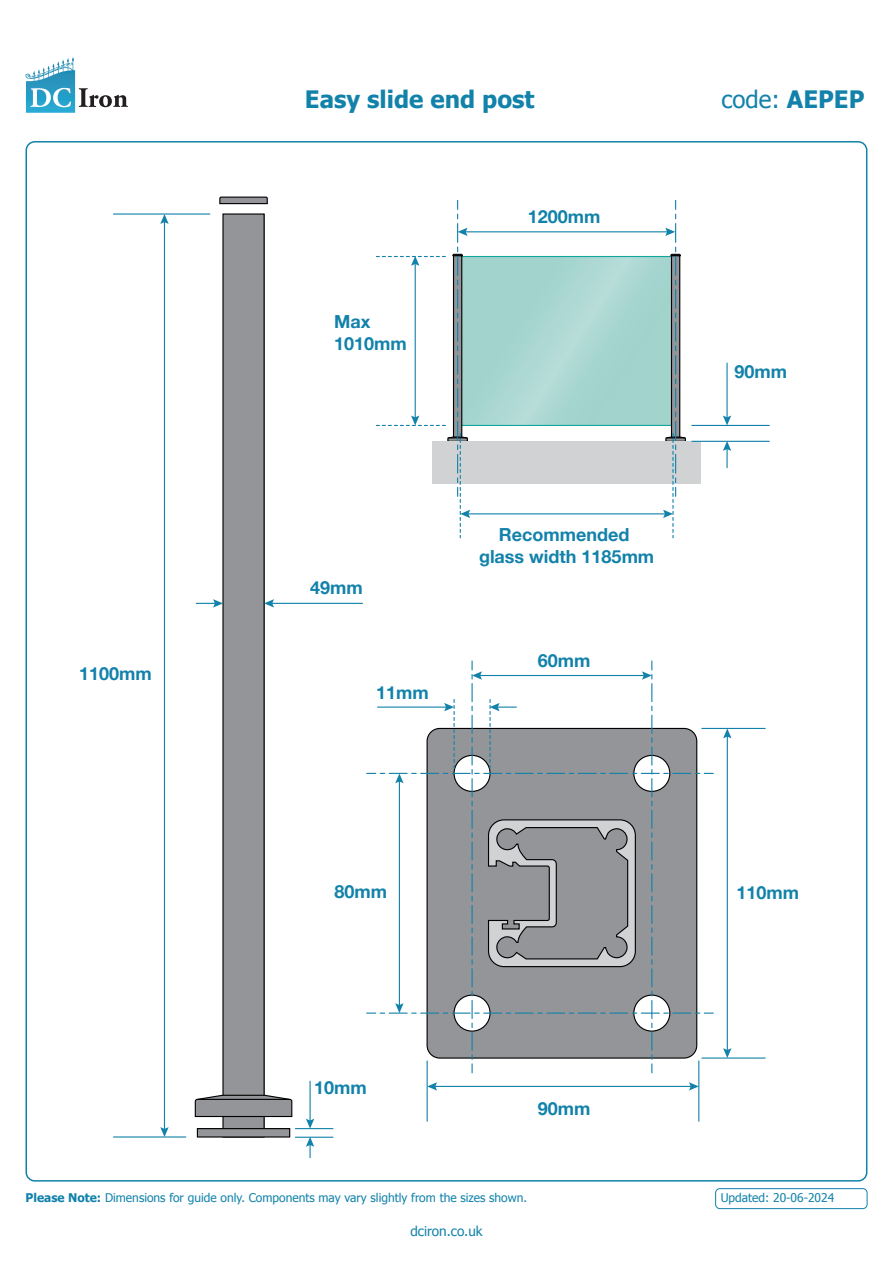
<style>
.page{position:relative;width:893px;height:1263px;background:#fff}
.page>*{position:absolute;margin:0;border:0;box-sizing:border-box;transform-origin:0 0}
.Product_Name{font:700 24px "Tahoma";color:#1282aa}
.Product_Name-2{font:24px "Tahoma";color:#1282aa}
.t1{font:700 18px/21.6px "Helvetica Neue";color:#1282aa}
.t2{font:13.5px "Tahoma";color:#1282aa}
.Product_Name-3{font:12px "Tahoma";color:#1282aa}
.s1{font-weight:700}
</style>
<div class="page">
<div style="left:715px;top:1188px;width:152px;height:21px;border:1px solid #1282aa;border-radius:4px"></div>
<div style="left:223px;top:214px;width:41px;height:923px;background:#939598"></div>
<div style="left:222px;top:213px;width:43px;height:924px;border:1px solid #000001"></div>
<div style="left:197px;top:1128px;width:93px;height:9px;background:#939598"></div>
<div style="left:197px;top:1128px;width:93px;height:9px;border:1px solid #000001"></div>
<svg style="left:194px;top:1094px;width:99px;height:23px"></svg>
<hr style="left:198px;top:1099px;width:91px;height:1px;background:#000001">
<svg style="left:219px;top:196px;width:49px;height:9px"></svg>
<div style="left:432px;top:441px;width:268px;height:43px;background:#d1d2d4"></div>
<hr style="left:692px;top:441px;width:77px;height:1px;background:#1282aa">
<hr style="left:692px;top:425px;width:77px;height:1px;background:#1282aa">
<hr style="left:113px;top:213px;width:97px;height:2px;background:#1282aa">
<hr style="left:113px;top:1136px;width:73px;height:1px;background:#1282aa">
<hr style="left:164px;top:221px;width:1px;height:909px;background:#1282aa">
<svg style="left:160px;top:1127px;width:9px;height:10px"></svg>
<svg style="left:160px;top:214px;width:9px;height:10px"></svg>
<hr style="left:271px;top:603px;width:91px;height:1px;background:#1282aa">
<svg style="left:264px;top:599px;width:10px;height:8px"></svg>
<svg style="left:196px;top:599px;width:27px;height:8px"></svg>
<hr style="left:726px;top:363px;width:2px;height:56px;background:#1282aa">
<svg style="left:723px;top:416px;width:8px;height:9px"></svg>
<hr style="left:726px;top:448px;width:2px;height:20px;background:#1282aa">
<svg style="left:723px;top:441px;width:8px;height:10px"></svg>
<hr style="left:702px;top:1057px;width:63px;height:1px;background:#1282aa">
<hr style="left:702px;top:728px;width:63px;height:1px;background:#1282aa">
<hr style="left:727px;top:735px;width:1px;height:316px;background:#1282aa">
<svg style="left:723px;top:1048px;width:8px;height:10px"></svg>
<svg style="left:723px;top:729px;width:8px;height:9px"></svg>
<hr style="left:427px;top:1061px;width:1px;height:60px;background:#1282aa">
<hr style="left:698px;top:1061px;width:1px;height:60px;background:#1282aa">
<hr style="left:434px;top:1086px;width:258px;height:1px;background:#1282aa">
<svg style="left:427px;top:1082px;width:10px;height:8px"></svg>
<svg style="left:689px;top:1082px;width:10px;height:8px"></svg>
<svg style="left:367px;top:661px;width:346px;height:412px"></svg>
<svg style="left:376px;top:200px;width:310px;height:338px"></svg>
<hr style="left:295px;top:1137px;width:38px;height:1px;background:#1282aa">
<hr style="left:295px;top:1128px;width:38px;height:1px;background:#1282aa">
<hr style="left:309px;top:1081px;width:2px;height:41px;background:#1282aa">
<svg style="left:306px;top:1119px;width:8px;height:9px"></svg>
<svg style="left:306px;top:1137px;width:8px;height:20px"></svg>
<svg style="left:38px;top:57px;width:35px;height:19px"></svg>
<svg style="left:30px;top:88px;width:41px;height:19px"></svg>
<svg style="left:79px;top:88px;width:49px;height:19px"></svg>
<p class="Product_Name" style="left:305px;top:82px;width:231px">Easy slide end post</p>
<p class="Product_Name-2" style="left:721px;top:83px;width:145px">code: <span class="s1">AEPEP</span></p>
<p class="t1" style="left:79px;top:663px;width:74px">1100mm</p>
<p class="t1" style="left:334px;top:311px;width:74px">Max<br>1010mm</p>
<p class="t1" style="left:528px;top:207px;width:74px">1200mm</p>
<p class="t1" style="left:310px;top:577px;width:54px">49mm</p>
<p class="t1" style="left:376px;top:682px;width:54px">11mm</p>
<p class="t1" style="left:479px;top:525px;width:177px;text-align:center">Recommended glass width 1185mm</p>
<p class="t1" style="left:538px;top:650px;width:54px">60mm</p>
<p class="t1" style="left:734px;top:361px;width:54px">90mm</p>
<p class="t1" style="left:335px;top:881px;width:54px">80mm</p>
<p class="t1" style="left:314px;top:1077px;width:54px">10mm</p>
<p class="t1" style="left:538px;top:1098px;width:54px">90mm</p>
<p class="Product_Name-3" style="left:26px;top:1190px;width:503px"><span class="s1">Please Note:</span> Dimensions for guide only. Components may vary slightly from the sizes shown.</p>
<p class="t2" style="left:410px;top:1222px;width:74px">dciron.co.uk</p>
<p class="t1" style="left:736px;top:882px;width:64px">110mm</p>
<p class="Product_Name-3" style="left:721px;top:1190px;width:115px">Updated: 20-06-2024</p>
</div>
